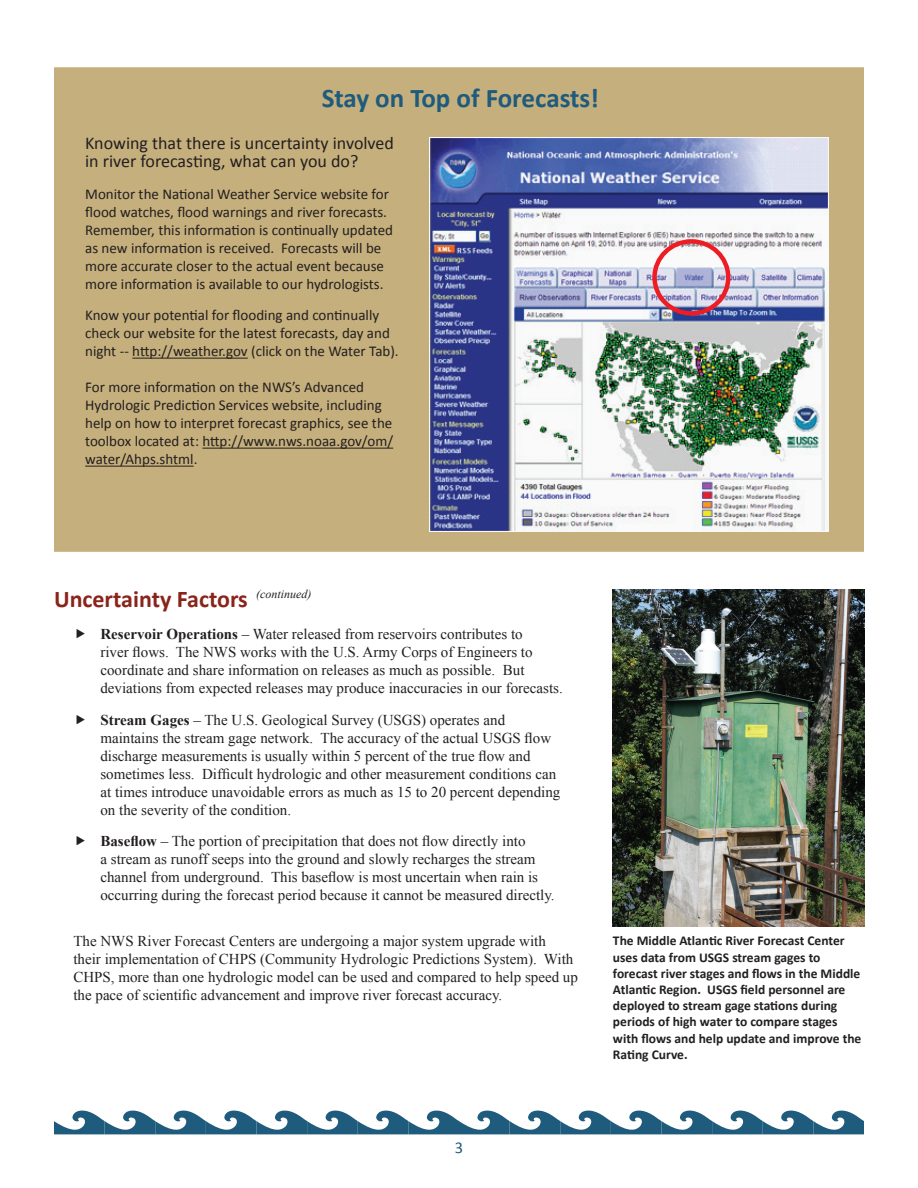
<style>
.page{position:relative;width:918px;height:1188px;background:#fff}
.page>*{position:absolute;margin:0;border:0;box-sizing:border-box;transform-origin:0 0}
.t1{font:700 27px "Calibri";color:#1f5b7c}
.t2{font:700 24px "Calibri";color:#8a241b}
.t3{font:18px/18px "Calibri";color:#231f20}
.t4{font:16.5px "Calibri";color:#1f5b7c}
.t5{font:15px/18px "Times New Roman";color:#231f20}
.t6{font:15px/18px "Calibri";color:#231f20}
.t7{font:700 13.5px/16.2px "Calibri";color:#231f20}
.t8{font:italic 12px "Times New Roman";color:#231f20}
.s1{font-weight:700}
</style>
<div class="page">
<svg style="left:54px;top:1110px;width:810px;height:24px"></svg>
<div style="left:54px;top:67px;width:810px;height:485px;background:#c5af7c"></div>
<hr style="left:132px;top:358px;width:116px;height:1px;background:#231f20">
<hr style="left:202px;top:448px;width:191px;height:1px;background:#231f20">
<hr style="left:85px;top:466px;width:109px;height:1px;background:#231f20">
<img style="left:429px;top:137px;width:399px;height:394px">
<div style="left:652px;top:239px;width:78px;height:77px;border:4px solid #ee1d23;border-radius:50%"></div>
<img style="left:612px;top:589px;width:253px;height:338px">
<h1 class="t1" style="left:322px;top:81px;width:279px">Stay on Top of Forecasts!</h1>
<p class="t3" style="left:85px;top:135px;width:310px">Knowing that there is uncertainty involved in river forecasting, what can you do?</p>
<p class="t6" style="left:85px;top:185px;width:309px">Monitor the National Weather Service website for flood watches, flood warnings and river forecasts.<br>Remember, this information is continually updated as new information is received. Forecasts will be more accurate closer to the actual event because more information is available to our hydrologists.</p>
<p class="t6" style="left:85px;top:307px;width:315px">Know your potential for flooding and continually check our website for the latest forecasts, day and night -- http://weather.gov (click on the Water Tab).</p>
<p class="t6" style="left:85px;top:379px;width:309px">For more information on the NWS’s Advanced Hydrologic Prediction Services website, including help on how to interpret forecast graphics, see the toolbox located at: http://www.nws.noaa.gov/om/ water/Ahps.shtml.</p>
<h2 class="t2" style="left:54px;top:584px;width:195px">Uncertainty Factors</h2>
<p class="t8" style="left:256px;top:585px;width:57px">(continued)</p>
<p class="t5" style="left:100px;top:625px;width:464px"><span class="s1">Reservoir Operations</span> – Water released from reservoirs contributes to<br>river flows. The NWS works with the U.S. Army Corps of Engineers to coordinate and share information on releases as much as possible. But deviations from expected releases may produce inaccuracies in our forecasts.</p>
<p class="t5" style="left:100px;top:710px;width:461px"><span class="s1">Stream Gages</span> – The U.S. Geological Survey (USGS) operates and maintains the stream gage network. The accuracy of the actual USGS flow discharge measurements is usually within 5 percent of the true flow and sometimes less. Difficult hydrologic and other measurement conditions can at times introduce unavoidable errors as much as 15 to 20 percent depending on the severity of the condition.</p>
<p class="t5" style="left:100px;top:832px;width:456px"><span class="s1">Baseflow</span> – The portion of precipitation that does not flow directly into<br>a stream as runoff seeps into the ground and slowly recharges the stream channel from underground. This baseflow is most uncertain when rain is occurring during the forecast period because it cannot be measured directly.</p>
<p class="t5" style="left:73px;top:931px;width:506px">The NWS River Forecast Centers are undergoing a major system upgrade with<br>their implementation of CHPS (Community Hydrologic Predictions System). With CHPS, more than one hydrologic model can be used and compared to help speed up the pace of scientific advancement and improve river forecast accuracy.</p>
<p class="t7" style="left:613px;top:933px;width:250px">The Middle Atlantic River Forecast Center uses data from USGS stream gages to forecast river stages and flows in the Middle Atlantic Region. USGS field personnel are deployed to stream gage stations during periods of high water to compare stages with flows and help update and improve the Rating Curve.</p>
<p class="t4" style="left:455px;top:1137px;width:10px">3</p>
</div>
